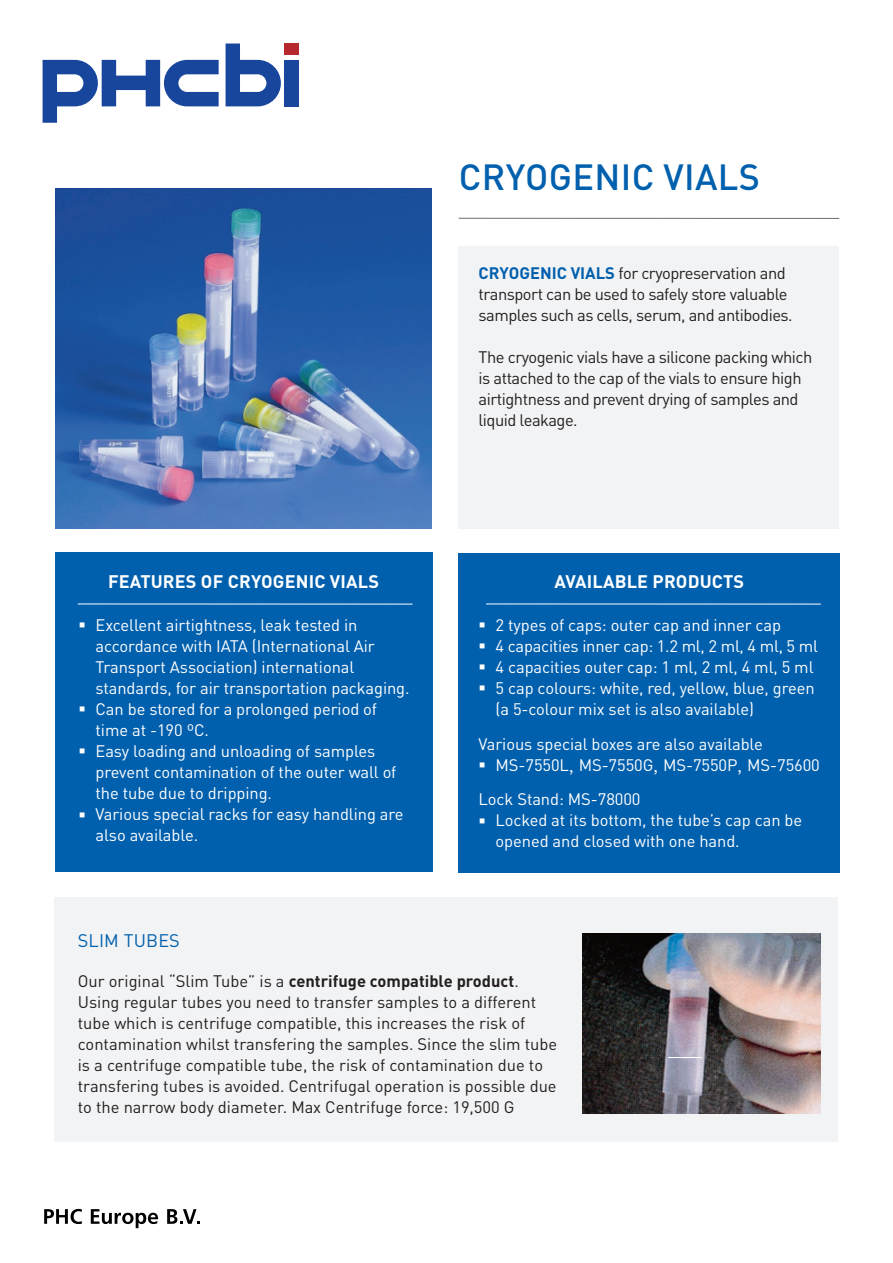
<style>
.page{position:relative;width:893px;height:1263px;background:#fff}
.page>*{position:absolute;margin:0;border:0;box-sizing:border-box;transform-origin:0 0}
.t1{font:500 36px "DINOT";letter-spacing:.01em;color:#0160ae}
.t2{font:700 18px "DINOT";letter-spacing:.01em;color:#fff}
.t3{font:18px "DINOT";letter-spacing:.01em;color:#0160ae}
.t4{font:16.5px/21px "DINOT";letter-spacing:-.005em;color:#fff}
.t5{font:16.5px/21px "DINOT";color:#231f20}
.t6{font:16.5px/21px "DINOT";letter-spacing:-.03em;color:#231f20}
.s1{font-weight:700;color:#0160ae}
.s2{font-family:"Ping Fang TC"}
.s3{font-weight:700}
</style>
<div class="page">
<div style="left:459px;top:247px;width:380px;height:282px;background:#f2f3f4"></div>
<hr style="left:459px;top:218px;width:380px;height:1px;background:#6c6d70">
<div style="left:55px;top:553px;width:378px;height:319px;background:#0160ae"></div>
<div style="left:458px;top:553px;width:382px;height:320px;background:#0160ae"></div>
<hr style="left:78px;top:604px;width:334px;height:1px;background:#fff">
<hr style="left:486px;top:604px;width:335px;height:1px;background:#fff">
<div style="left:285px;top:60px;width:14px;height:46px;background:#18469d"></div>
<svg style="left:43px;top:60px;width:176px;height:63px"></svg>
<svg style="left:226px;top:44px;width:55px;height:62px"></svg>
<div style="left:285px;top:44px;width:14px;height:11px;background:#b7282e"></div>
<svg style="left:44px;top:1209px;width:38px;height:15px"></svg>
<svg style="left:91px;top:1209px;width:67px;height:19px"></svg>
<svg style="left:167px;top:1209px;width:33px;height:15px"></svg>
<div style="left:54px;top:897px;width:783px;height:245px;background:#f2f3f4"></div>
<img style="left:583px;top:933px;width:238px;height:181px">
<hr style="left:668px;top:1057px;width:34px;height:1px;background:#fff">
<img style="left:55px;top:189px;width:377px;height:340px">
<h1 class="t1" style="left:459px;top:156px;width:303px">CRYOGENIC VIALS</h1>
<p class="t2" style="left:108px;top:575px;width:272px">FEATURES OF CRYOGENIC VIALS</p>
<p class="t4" style="left:96px;top:617px;width:316px;text-indent:-17px">▪ Excellent airtightness, leak tested in accordance with IATA (International Air Transport Association) international standards, for air transportation packaging.</p>
<p class="t4" style="left:96px;top:701px;width:283px;text-indent:-17px">▪ Can be stored for a prolonged period of time at -190 ºC.</p>
<p class="t4" style="left:96px;top:743px;width:302px;text-indent:-17px">▪ Easy loading and unloading of samples prevent contamination of the outer wall of the tube due to dripping.</p>
<p class="t4" style="left:96px;top:806px;width:310px;text-indent:-17px">▪ Various special racks for easy handling are also available.</p>
<p class="t3" style="left:78px;top:934px;width:104px">SLIM TUBES</p>
<p class="t6" style="left:479px;top:265px;width:316px"><span class="s1">CRYOGENIC VIALS</span> for cryopreservation and transport can be used to safely store valuable samples such as cells, serum, and antibodies.</p>
<p class="t6" style="left:479px;top:349px;width:335px">The cryogenic vials have a silicone packing which is attached to the cap of the vials to ensure high airtightness and prevent drying of samples and liquid leakage.</p>
<p class="t2" style="left:554px;top:575px;width:191px">AVAILABLE PRODUCTS</p>
<p class="t4" style="left:479px;top:617px;width:304px">▪ 2 types of caps: outer cap and inner cap</p>
<p class="t4" style="left:479px;top:638px;width:341px">▪ 4 capacities inner cap: 1.2 ml, 2 ml, 4 ml, 5 ml</p>
<p class="t4" style="left:479px;top:659px;width:336px">▪ 4 capacities outer cap: 1 ml, 2 ml, 4 ml, 5 ml</p>
<p class="t4" style="left:496px;top:680px;width:321px;text-indent:-17px">▪ 5 cap colours: white, red, yellow, blue, green (a 5-colour mix set is also available)</p>
<p class="t4" style="left:479px;top:735px;width:286px">Various special boxes are also available</p>
<p class="t4" style="left:479px;top:749px;width:343px;line-height:34.5px">▪ MS-7550L<span class="s2">,</span> MS-7550G<span class="s2">,</span> MS-7550P<span class="s2">,</span> MS-75600<br>Lock Stand: MS-78000</p>
<p class="t4" style="left:496px;top:812px;width:308px;text-indent:-17px">▪ Locked at its bottom, the tube’s cap can be opened and closed with one hand.</p>
<p class="t5" style="left:78px;top:972px;width:481px">Our original “Slim Tube” is a <span class="s3">centrifuge compatible product</span>.<br>Using regular tubes you need to transfer samples to a different tube which is centrifuge compatible, this increases the risk of contamination whilst transfering the samples. Since the slim tube is a centrifuge compatible tube, the risk of contamination due to transfering tubes is avoided. Centrifugal operation is possible due to the narrow body diameter. Max Centrifuge force: 19,500 G</p>
</div>
